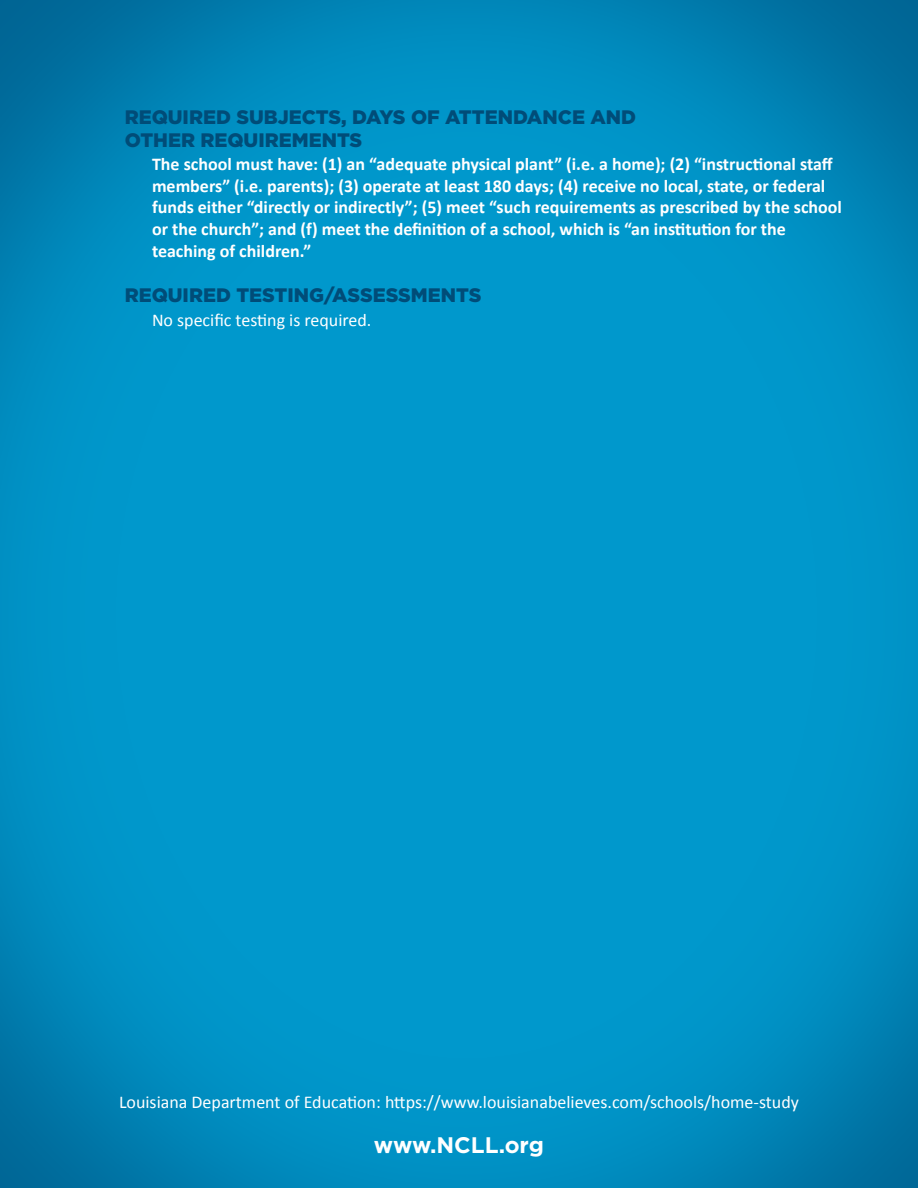
<style>
.page{position:relative;width:918px;height:1188px;background:#fff}
.page>*{position:absolute;margin:0;border:0;box-sizing:border-box;transform-origin:0 0}
.t1{font:700 22.5px "Gotham HTF";color:#fff}
.t2{font:900 19.5px "Gotham HTF";color:#004c78}
.t3{font:700 18px "Calibri";color:#fff}
.t4{font:18px "Calibri";color:#fff}
</style>
<div class="page">
<img style="left:0;top:0;width:918px;height:1188px">
<p class="t2" style="left:125px;top:106px;width:513px">REQUIRED SUBJECTS, DAYS OF ATTENDANCE AND</p>
<p class="t2" style="left:125px;top:129px;width:239px">OTHER REQUIREMENTS</p>
<p class="t3" style="left:152px;top:153px;width:682px">The school must have: (1) an “adequate physical plant” (i.e. a home); (2) “instructional staff</p>
<p class="t3" style="left:152px;top:175px;width:675px">members” (i.e. parents); (3) operate at least 180 days; (4) receive no local, state, or federal</p>
<p class="t3" style="left:152px;top:196px;width:692px">funds either “directly or indirectly”; (5) meet “such requirements as prescribed by the school</p>
<p class="t3" style="left:152px;top:218px;width:635px">or the church”; and (f) meet the definition of a school, which is “an institution for the</p>
<p class="t3" style="left:152px;top:239px;width:161px">teaching of children.”</p>
<p class="t2" style="left:125px;top:284px;width:358px">REQUIRED TESTING/ASSESSMENTS</p>
<p class="t4" style="left:152px;top:309px;width:221px">No specific testing is required.</p>
<p class="t4" style="left:119px;top:1091px;width:681px">Louisiana Department of Education: https://www.louisianabelieves.com/schools/home-study</p>
<p class="t1" style="left:374px;top:1132px;width:172px">www.NCLL.org</p>
</div>
